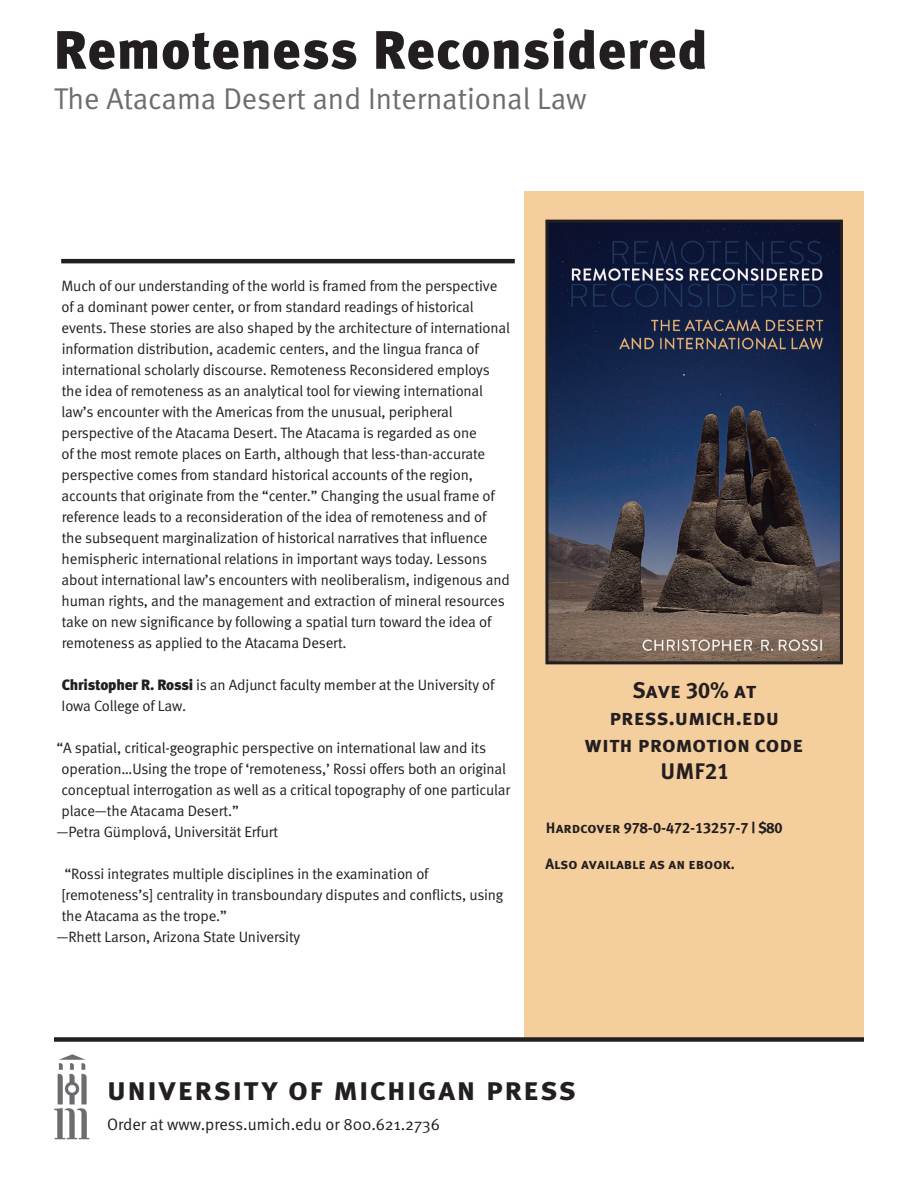
<style>
.page{position:relative;width:918px;height:1188px;background:#fff}
.page>*{position:absolute;margin:0;border:0;box-sizing:border-box;transform-origin:0 0}
.t1{font:900 54px "Meta";letter-spacing:.015em;color:#231f20}
.t2{font:33px "Meta Bold Caps";letter-spacing:.03em;color:#231f20}
.t3{font:30px "Meta Normal";color:#6c6d70}
.t4{font:22.5px/27px "Meta Bold Caps";color:#231f20;text-align:center}
.t5{font:16.5px "Meta Normal";color:#231f20}
.t6{font:15px/21px "Meta Normal";letter-spacing:-.01em;color:#231f20}
.t7{font:15px "Meta Bold Caps";color:#231f20}
.s1{font-family:"Meta";font-weight:900}
</style>
<div class="page">
<img style="left:54px;top:1054px;width:36px;height:86px">
<div style="left:524px;top:191px;width:340px;height:846px;background:#f5ce9d"></div>
<div style="left:54px;top:1037px;width:810px;height:5px;background:#231f20"></div>
<hr style="left:61px;top:259px;width:454px;height:4px;background:#231f20">
<img style="left:549px;top:224px;width:290px;height:436px">
<div style="left:545px;top:220px;width:298px;height:444px;border:3px solid #231f20"></div>
<p class="t1" style="left:54px;top:17px;width:655px">Remoteness Reconsidered</p>
<p class="t3" style="left:54px;top:82px;width:534px">The Atacama Desert and International Law</p>
<p class="t6" style="left:61px;top:275px;width:450px">Much of our understanding of the world is framed from the perspective of a dominant power center, or from standard readings of historical events. These stories are also shaped by the architecture of international information distribution, academic centers, and the lingua franca of international scholarly discourse. Remoteness Reconsidered employs the idea of remoteness as an analytical tool for viewing international law’s encounter with the Americas from the unusual, peripheral perspective of the Atacama Desert. The Atacama is regarded as one<br>of the most remote places on Earth, although that less-than-accurate perspective comes from standard historical accounts of the region, accounts that originate from the “center.” Changing the usual frame of reference leads to a reconsideration of the idea of remoteness and of the subsequent marginalization of historical narratives that influence hemispheric international relations in important ways today. Lessons about international law’s encounters with neoliberalism, indigenous and human rights, and the management and extraction of mineral resources take on new significance by following a spatial turn toward the idea of remoteness as applied to the Atacama Desert.</p>
<p class="t6" style="left:62px;top:674px;width:434px"><span class="s1">Christopher R. Rossi</span> is an Adjunct faculty member at the University of<br>Iowa College of Law.</p>
<p class="t6" style="left:61px;top:737px;width:450px;text-indent:-5px">“A spatial, critical-geographic perspective on international law and its operation…Using the trope of ‘remoteness,’ Rossi offers both an original conceptual interrogation as well as a critical topography of one particular place—the Atacama Desert.”</p>
<p class="t6" style="left:57px;top:821px;width:223px">—Petra Gümplová, Universität Erfurt</p>
<p class="t6" style="left:62px;top:863px;width:443px">“Rossi integrates multiple disciplines in the examination of [remoteness’s] centrality in transboundary disputes and conflicts, using the Atacama as the trope.”</p>
<p class="t6" style="left:57px;top:926px;width:245px">—Rhett Larson, Arizona State University</p>
<p class="t4" style="left:609px;top:677px;width:171px">Save 30% at press.umich.edu</p>
<p class="t4" style="left:585px;top:731px;width:220px">with promotion code</p>
<p class="t4" style="left:661px;top:758px;width:70px">UMF21</p>
<p class="t7" style="left:546px;top:819px;width:238px">Hardcover 978-0-472-13257-7 | $80</p>
<p class="t7" style="left:545px;top:855px;width:191px">Also available as an ebook.</p>
<p class="t2" style="left:107px;top:1069px;width:471px">university of michigan press</p>
<p class="t5" style="left:107px;top:1115px;width:334px">Order at www.press.umich.edu or 800.621.2736</p>
</div>
